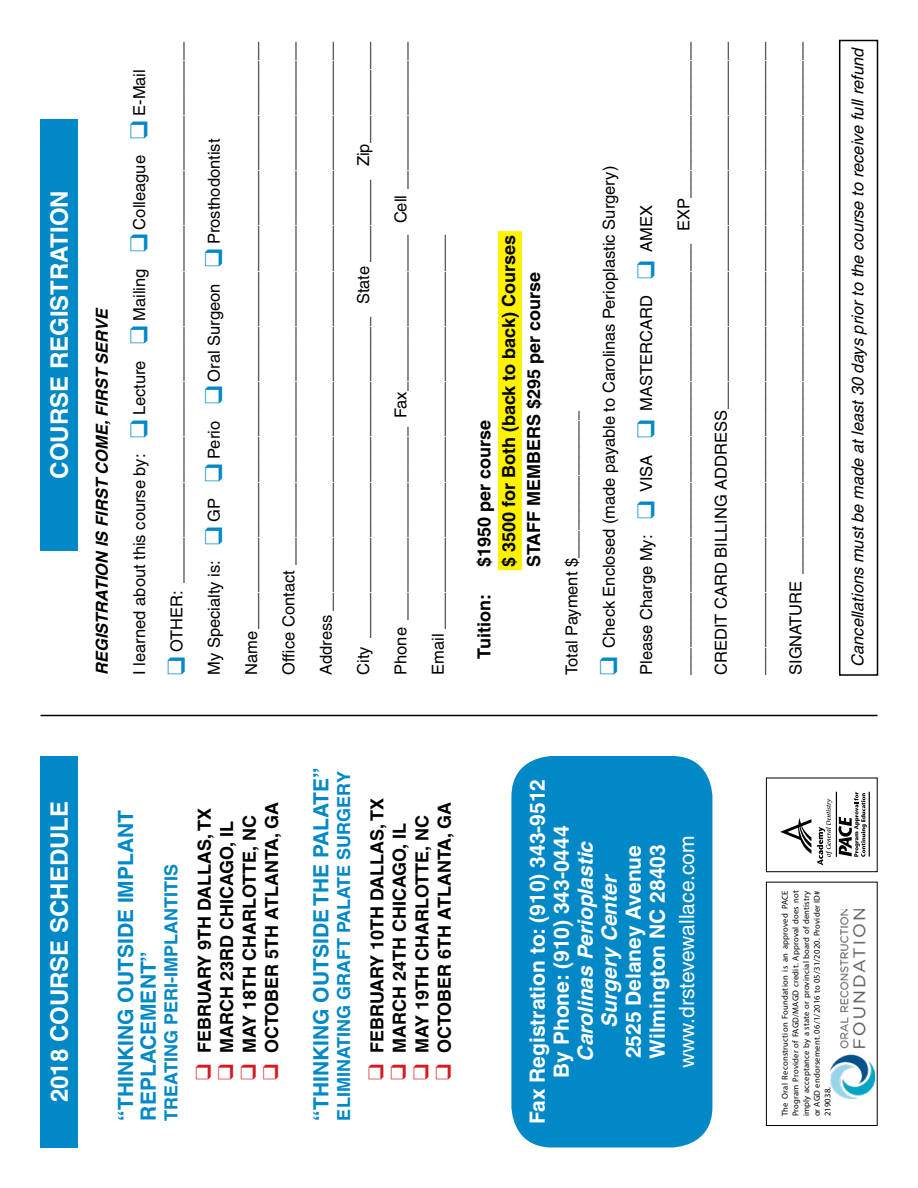
<style>
.page{position:relative;width:918px;height:1188px;background:#fff}
.page>*{position:absolute;margin:0;border:0;box-sizing:border-box;transform-origin:0 0}
.t1{font:700 24px "Helvetica";color:#fff}
.t2{font:700 21px/24px "Helvetica";color:#fff;text-align:center}
.t3{font:700 21px/22.5px "Helvetica";color:#0088c7}
.t4{font:italic 700 21px/24px "Helvetica";color:#fff;text-align:center}
.t5{font:21px "Helvetica";color:#fff}
.t6{font:700 18px/24.9px "Helvetica";color:#000}
.t7{font:700 18px "Helvetica";color:#0088c7}
.t8{font:16.5px "Helvetica";color:#000}
.t9{font:italic 16.5px "Helvetica";color:#000}
.t10{font:italic 700 16.5px "Helvetica";color:#000}
.t11{font:8.55px/10.6px "Myriad Pro";letter-spacing:.025em;color:#000;text-align:justify}
.s1{color:#0088c7}
.s2{color:#d71920}
</style>
<div class="page">
<div style="left:498px;top:231px;width:24px;height:339px;background:#fff200"></div>
<div style="left:839px;top:40px;width:39px;height:636px;border:2px solid #000"></div>
<div style="left:40px;top:756px;width:38px;height:392px;background:#0088c7"></div>
<div style="left:40px;top:119px;width:38px;height:432px;background:#0088c7"></div>
<div style="left:511px;top:756px;width:201px;height:392px;background:#0088c7;border-radius:40px"></div>
<div style="left:766px;top:778px;width:111px;height:94px;border:1px solid #000"></div>
<hr style="left:836px;top:792px;width:1px;height:65px;background:#000">
<hr style="left:869px;top:792px;width:1px;height:65px;background:#000">
<svg style="left:839px;top:792px;width:28px;height:65px"></svg>
<svg style="left:780px;top:818px;width:31px;height:36px"></svg>
<svg style="left:817px;top:799px;width:15px;height:66px"></svg>
<div style="left:766px;top:882px;width:112px;height:244px;border:1px solid #000"></div>
<img style="left:831px;top:909px;width:43px;height:190px">
<hr style="left:40px;top:715px;width:838px;height:1px;background:#000">
<h1 class="t1" style="left:45px;top:479px;width:290px;rotate:-90deg">COURSE REGISTRATION</h1>
<p class="t10" style="left:92px;top:675px;width:369px;rotate:-90deg">REGISTRATION IS FIRST COME, FIRST SERVE</p>
<p class="t8" style="left:130px;top:675px;width:607px;rotate:-90deg">I learned about this course by: <span class="s1">❑</span> Lecture <span class="s1">❑</span> Mailing <span class="s1">❑</span> Colleague <span class="s1">❑</span> E-Mail</p>
<p class="t8" style="left:167px;top:675px;width:635px;rotate:-90deg"><span class="s1">❑</span> OTHER: ___________________________________________________________</p>
<p class="t8" style="left:205px;top:675px;width:538px;rotate:-90deg">My Specialty is: <span class="s1">❑</span> GP <span class="s1">❑</span> Perio <span class="s1">❑</span> Oral Surgeon <span class="s1">❑</span> Prosthodontist</p>
<p class="t8" style="left:242px;top:675px;width:635px;rotate:-90deg">Name________________________________________________________________</p>
<p class="t8" style="left:279px;top:675px;width:635px;rotate:-90deg">Office Contact _________________________________________________________</p>
<p class="t8" style="left:317px;top:675px;width:635px;rotate:-90deg">Address ______________________________________________________________</p>
<p class="t8" style="left:354px;top:675px;width:635px;rotate:-90deg">City ___________________________________ State _________ Zip___________</p>
<p class="t8" style="left:391px;top:675px;width:635px;rotate:-90deg">Phone _____________________ Fax_________________ Cell ________________</p>
<p class="t8" style="left:428px;top:675px;width:442px;rotate:-90deg">Email ___________________________________________</p>
<p class="t6" style="left:471px;top:567px;width:333px;rotate:-90deg">$1950 per course<br>$ 3500 for Both (back to back) Courses<br>STAFF MEMBERS $295 per course</p>
<p class="t6" style="left:471px;top:659px;width:66px;rotate:-90deg">Tuition:</p>
<p class="t8" style="left:562px;top:675px;width:265px;rotate:-90deg">Total Payment $________________</p>
<p class="t8" style="left:599px;top:675px;width:511px;rotate:-90deg"><span class="s1">❑</span> Check Enclosed (made payable to Carolinas Perioplastic Surgery)</p>
<p class="t8" style="left:637px;top:675px;width:472px;rotate:-90deg">Please Charge My: <span class="s1">❑</span> VISA <span class="s1">❑</span> MASTERCARD <span class="s1">❑</span> AMEX</p>
<p class="t8" style="left:674px;top:675px;width:635px;rotate:-90deg">_______________________________________________ EXP_________________</p>
<p class="t8" style="left:711px;top:675px;width:635px;rotate:-90deg">CREDIT CARD BILLING ADDRESS________________________________________</p>
<p class="t8" style="left:749px;top:675px;width:635px;rotate:-90deg">_____________________________________________________________________</p>
<p class="t8" style="left:786px;top:675px;width:635px;rotate:-90deg">SIGNATURE __________________________________________________________</p>
<p class="t9" style="left:848px;top:667px;width:621px;rotate:-90deg">Cancellations must be made at least 30 days prior to the course to receive full refund</p>
<h1 class="t1" style="left:45px;top:1102px;width:303px;rotate:-90deg">2018 COURSE SCHEDULE</h1>
<p class="t3" style="left:114px;top:1120px;width:312px;rotate:-90deg">“THINKING OUTSIDE IMPLANT<br>REPLACEMENT”</p>
<p class="t7" style="left:160px;top:1120px;width:258px;rotate:-90deg">TREATING PERI-IMPLANTITIS</p>
<p class="t6" style="left:259px;top:1080px;width:280px;rotate:-90deg"><span class="s2">❑</span> OCTOBER 5TH ATLANTA, GA</p>
<p class="t6" style="left:192px;top:1080px;width:273px;rotate:-90deg"><span class="s2">❑</span> FEBRUARY 9TH DALLAS, TX</p>
<p class="t6" style="left:214px;top:1080px;width:260px;rotate:-90deg"><span class="s2">❑</span> MARCH 23RD CHICAGO, IL</p>
<p class="t6" style="left:237px;top:1080px;width:266px;rotate:-90deg"><span class="s2">❑</span> MAY 18TH CHARLOTTE, NC</p>
<p class="t3" style="left:310px;top:1120px;width:355px;rotate:-90deg">“THINKING OUTSIDE THE PALATE”</p>
<p class="t7" style="left:333px;top:1120px;width:351px;rotate:-90deg">ELIMINATING GRAFT PALATE SURGERY</p>
<p class="t6" style="left:364px;top:1080px;width:283px;rotate:-90deg"><span class="s2">❑</span> FEBRUARY 10TH DALLAS, TX</p>
<p class="t6" style="left:432px;top:1080px;width:280px;rotate:-90deg"><span class="s2">❑</span> OCTOBER 6TH ATLANTA, GA</p>
<p class="t6" style="left:387px;top:1080px;width:258px;rotate:-90deg"><span class="s2">❑</span> MARCH 24TH CHICAGO, IL</p>
<p class="t6" style="left:409px;top:1080px;width:266px;rotate:-90deg"><span class="s2">❑</span> MAY 19TH CHARLOTTE, NC</p>
<p class="t2" style="left:525px;top:1124px;width:347px;rotate:-90deg">Fax Registration to: (910) 343-9512<br>By Phone: (910) 343-0444</p>
<p class="t4" style="left:573px;top:1062px;width:222px;rotate:-90deg">Carolinas Perioplastic<br>Surgery Center</p>
<p class="t2" style="left:621px;top:1059px;width:216px;text-align:left;rotate:-90deg">2525 Delaney Avenue<br>Wilmington NC 28403</p>
<p class="t5" style="left:675px;top:1068px;width:234px;rotate:-90deg">www.drstevewallace.com</p>
<p class="t11" style="left:779px;top:1116px;width:227px;rotate:-90deg">The Oral Reconstruction Foundation is an approved PACE Program Provider of FAGD/MAGD credit. Approval does not imply acceptance by a state or provincial board of dentistry or AGD endorsement. 06/1/2016 to 05/31/2020. Provider ID# 219038.</p>
</div>
